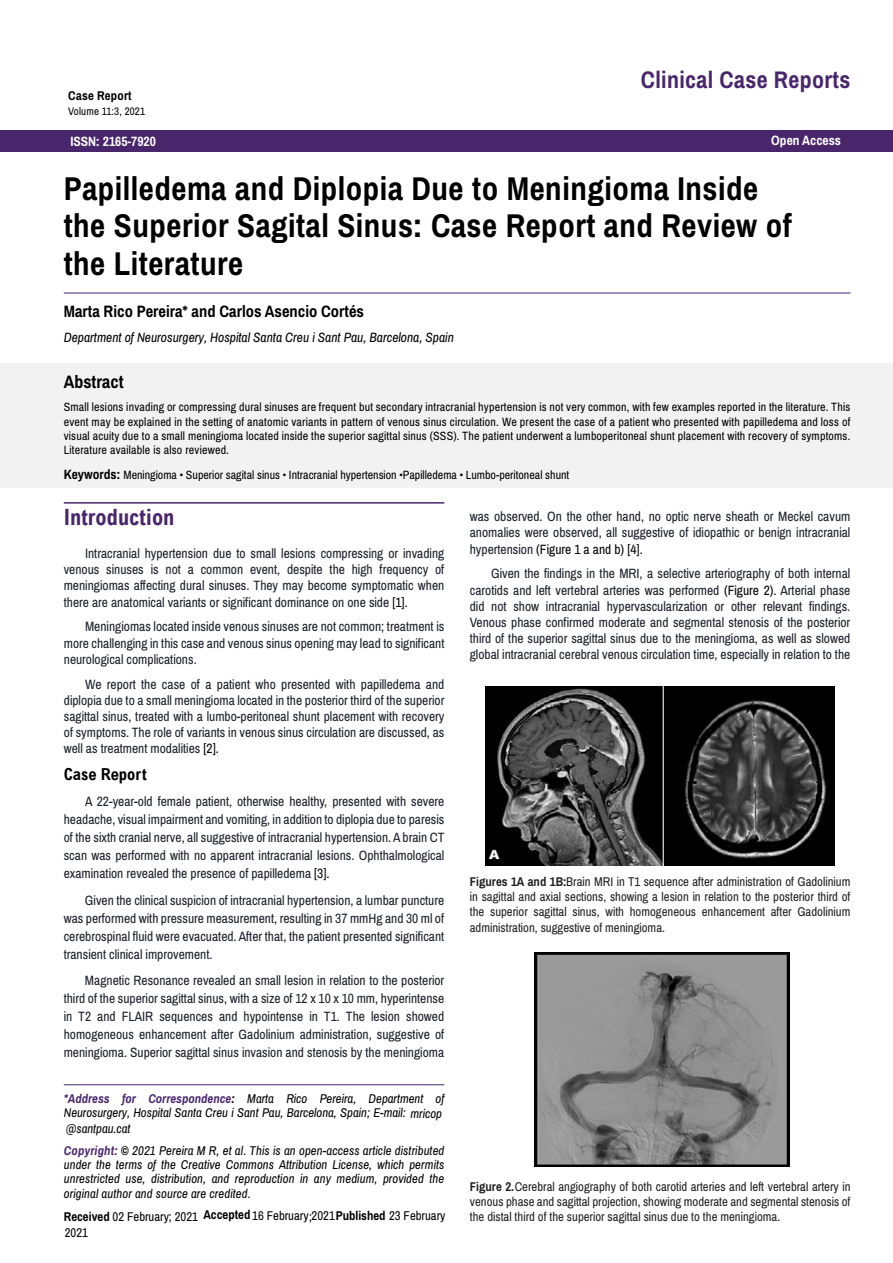
<style>
.page{position:relative;width:893px;height:1263px;background:#fff}
.page>*{position:absolute;margin:0;border:0;box-sizing:border-box;transform-origin:0 0}
.t1{font:700 33px/37.5px "Archivo Narrow";letter-spacing:.015em;color:#000}
.t2{font:700 24px "Archivo Narrow";letter-spacing:.015em;color:#49266c}
.t3{font:700 condensed 22.5px "Arial";color:#49266c}
.t4{font:700 18px "Archivo Narrow";color:#000}
.t5{font:700 16.5px "Archivo Narrow";color:#000}
.t6{font:700 condensed 16.5px "Arial";color:#000}
.t7{font:13.5px/16.2px "Archivo Narrow";color:#1c1e29;text-align:justify}
.t8{font:italic 13.5px "Archivo Narrow";color:#000}
.t9{font:700 13.5px "Archivo Narrow";color:#fff}
.t10{font:12.75px/15.3px "Archivo Narrow";color:#212121;text-align:justify}
.t11{font:italic 12.75px/14.4px "Archivo Narrow";color:#000}
.t12{font:12.75px "Archivo Narrow";color:#000}
.t13{font:700 12.75px "Archivo Narrow";letter-spacing:.015em;color:#000}
.t14{font:12px/14.4px "Archivo Narrow";color:#000;text-align:justify}
.t15{font:10.95px "Archivo Narrow";letter-spacing:.015em;color:#000}
.s1{font-weight:700;font-size:13.5px}
.s2{color:#000}
.s3{font-weight:700;color:#49266c}
.s4{font-weight:700}
</style>
<div class="page">
<div style="left:0;top:130px;width:893px;height:21px;background:#49266c"></div>
<div style="left:0;top:363px;width:893px;height:125px;background:#f2f2f2"></div>
<hr style="left:64px;top:293px;width:786px;height:1px;background:#49266c">
<hr style="left:64px;top:1084px;width:380px;height:1px;background:#49266c">
<hr style="left:64px;top:502px;width:380px;height:2px;background:#49266c">
<img style="left:485px;top:686px;width:350px;height:179px">
<img style="left:534px;top:953px;width:256px;height:213px">
<p class="t13" style="left:68px;top:88px;width:65px">Case Report</p>
<p class="t15" style="left:68px;top:105px;width:78px">Volume 11:3, 2021</p>
<p class="t9" style="left:70px;top:133px;width:87px">ISSN: 2165-7920</p>
<h2 class="t2" style="left:641px;top:65px;width:211px">Clinical Case Reports</h2>
<p class="t9" style="left:771px;top:133px;width:71px">Open Access</p>
<h1 class="t1" style="left:64px;top:170px;width:730px">Papilledema and Diplopia Due to Meningioma Inside the Superior Sagital Sinus: Case Report and Review of the Literature</h1>
<p class="t5" style="left:64px;top:301px;width:302px">Marta Rico Pereira* and Carlos Asencio Cortés</p>
<p class="t8" style="left:64px;top:329px;width:392px">Department of Neurosurgery, Hospital Santa Creu i Sant Pau, Barcelona, Spain</p>
<h3 class="t4" style="left:64px;top:371px;width:61px">Abstract</h3>
<p class="t14" style="left:64px;top:400px;width:788px">Small lesions invading or compressing dural sinuses are frequent but secondary intracranial hypertension is not very common, with few examples reported in the literature. This event may be explained in the setting of anatomic variants in pattern of venous sinus circulation. We present the case of a patient who presented with papilledema and loss of visual acuity due to a small meningioma located inside the superior sagittal sinus (SSS). The patient underwent a lumboperitoneal shunt placement with recovery of symptoms.<br>Literature available is also reviewed.</p>
<p class="t14" style="left:64px;top:468px;width:507px"><span class="s1">Keywords:</span> Meningioma • Superior sagital sinus • Intracranial hypertension •Papilledema • Lumbo-peritoneal shunt</p>
<h3 class="t3" style="left:64px;top:504px;width:112px">Introduction</h3>
<p class="t7" style="left:64px;top:546px;width:382px;text-indent:21px">Intracranial hypertension due to small lesions compressing or invading venous sinuses is not a common event, despite the high frequency of meningiomas affecting dural sinuses. They may become symptomatic when there are anatomical variants or significant dominance on one side <span class="s2">[1].</span></p>
<p class="t7" style="left:64px;top:619px;width:382px;text-indent:21px">Meningiomas located inside venous sinuses are not common; treatment is more challenging in this case and venous sinus opening may lead to significant neurological complications.</p>
<p class="t7" style="left:64px;top:676px;width:382px;text-indent:21px">We report the case of a patient who presented with papilledema and diplopia due to a small meningioma located in the posterior third of the superior sagittal sinus, treated with a lumbo-peritoneal shunt placement with recovery of symptoms. The role of variants in venous sinus circulation are discussed, as well as treatment modalities <span class="s2">[2].</span></p>
<p class="t6" style="left:64px;top:765px;width:84px">Case Report</p>
<p class="t7" style="left:64px;top:793px;width:382px;line-height:18px;text-indent:21px">A 22-year-old female patient, otherwise healthy, presented with severe headache, visual impairment and vomiting, in addition to diplopia due to paresis of the sixth cranial nerve, all suggestive of intracranial hypertension. A brain CT scan was performed with no apparent intracranial lesions. Ophthalmological examination revealed the presence of papilledema <span class="s2">[3].</span></p>
<p class="t7" style="left:64px;top:891px;width:382px;line-height:18px;text-indent:21px">Given the clinical suspicion of intracranial hypertension, a lumbar puncture was performed with pressure measurement, resulting in 37 mmHg and 30 ml of cerebrospinal fluid were evacuated. After that, the patient presented significant transient clinical improvement.</p>
<p class="t7" style="left:64px;top:972px;width:382px;line-height:18px;text-indent:21px">Magnetic Resonance revealed an small lesion in relation to the posterior third of the superior sagittal sinus, with a size of 12 x 10 x 10 mm, hyperintense in T2 and FLAIR sequences and hypointense in T1. The lesion showed homogeneous enhancement after Gadolinium administration, suggestive of meningioma. Superior sagittal sinus invasion and stenosis by the meningioma</p>
<p class="t11" style="left:64px;top:1091px;width:382px"><span class="s3">*Address for Correspondence</span><span class="s4">:</span> Marta Rico Pereira, Department of<br>Neurosurgery, Hospital Santa Creu i Sant Pau, Barcelona, Spain; E-mail: mricop</p>
<p class="t11" style="left:64px;top:1143px;width:382px;text-align:justify"><span class="s3">Copyright:</span> <span class="s4">©</span> 2021 Pereira M R, et al. This is an open-access article distributed under the terms of the Creative Commons Attribution License, which permits unrestricted use, distribution, and reproduction in any medium, provided the original author and source are credited.</p>
<p class="t12" style="left:64px;top:1207px;width:383px"><span class="s4">Received</span> 02 February; 2021 <span class="s4">Accepted</span> 16 February 2021<span class="s4">Published</span> 23 February</p>
<p class="t11" style="left:66px;top:1121px;width:66px">@santpau.cat</p>
<p class="t12" style="left:309px;top:1208px;width:4px">;</p>
<p class="t12" style="left:65px;top:1225px;width:25px">2021</p>
<p class="t7" style="left:470px;top:509px;width:382px">was observed. On the other hand, no optic nerve sheath or Meckel cavum anomalies were observed, all suggestive of idiopathic or benign intracranial hypertension <span class="s2">(Figure 1 a and b) [4].</span></p>
<p class="t7" style="left:470px;top:566px;width:382px;text-indent:21px">Given the findings in the MRI, a selective arteriography of both internal carotids and left vertebral arteries was performed <span class="s2">(Figure 2).</span> Arterial phase did not show intracranial hypervascularization or other relevant findings.<br>Venous phase confirmed moderate and segmental stenosis of the posterior third of the superior sagittal sinus due to the meningioma, as well as slowed global intracranial cerebral venous circulation time, especially in relation to the</p>
<p class="t10" style="left:470px;top:874px;width:382px"><span class="s4">Figures 1A and 1B:</span>Brain MRI in T1 sequence after administration of Gadolinium in sagittal and axial sections, showing a lesion in relation to the posterior third of the superior sagittal sinus, with homogeneous enhancement after Gadolinium administration, suggestive of meningioma.</p>
<p class="t10" style="left:470px;top:1179px;width:382px"><span class="s4">Figure 2.</span>Cerebral angiography of both carotid arteries and left vertebral artery in venous phase and sagittal projection, showing moderate and segmental stenosis of the distal third of the superior sagittal sinus due to the meningioma.</p>
</div>
